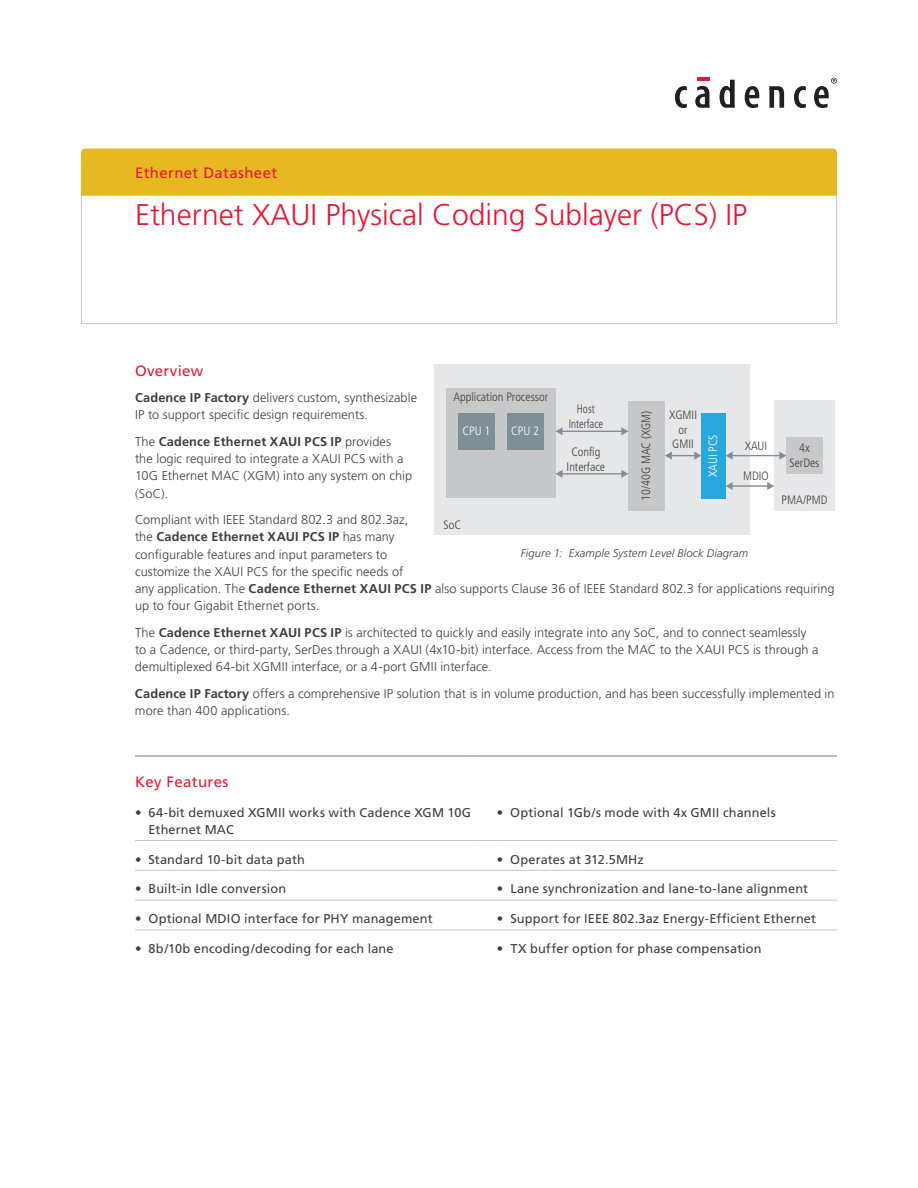
<style>
.page{position:relative;width:918px;height:1188px;background:#fff}
.page>*{position:absolute;margin:0;border:0;box-sizing:border-box;transform-origin:0 0}
.Title_Level_1{font:300 30px "Frutiger";color:#e51836}
.Body_Header_A{font:15px "Frutiger";letter-spacing:.025em;color:#e51836}
.Body{font:300 12.75px/17.2px "Frutiger";letter-spacing:.005em;color:#3e3e3f}
.t1{font:12.75px/17.2px "Frutiger";letter-spacing:.01em;color:#3e3e3f}
.t2{font:300 condensed 12.15px/14.5px "Frutiger";color:#3e3e3f;text-align:center}
.t3{font:300 condensed 12.15px "Frutiger";color:#fff}
.t4{font:300 condensed 12.15px/14.5px "Frutiger";color:#3e3e3f;text-align:center;scale:.89 1}
.t5{font:italic 300 11.25px "Frutiger";letter-spacing:.01em;color:#3e3e3f}
.s1{font-weight:700}
</style>
<div class="page">
<div style="left:81px;top:148px;width:756px;height:48px;background:#e6b821"></div>
<svg style="left:675px;top:86px;width:12px;height:22px"></svg>
<svg style="left:695px;top:78px;width:15px;height:30px"></svg>
<svg style="left:720px;top:80px;width:15px;height:28px"></svg>
<svg style="left:745px;top:86px;width:14px;height:22px"></svg>
<svg style="left:769px;top:86px;width:15px;height:22px"></svg>
<svg style="left:794px;top:86px;width:12px;height:22px"></svg>
<svg style="left:814px;top:78px;width:23px;height:30px"></svg>
<div style="left:616px;top:364px;width:61px;height:171px;background:#e6e7e9"></div>
<div style="left:628px;top:401px;width:37px;height:109px;background:#c7c8ca"></div>
<div style="left:434px;top:364px;width:182px;height:171px;background:#e6e7e9"></div>
<div style="left:446px;top:389px;width:110px;height:109px;background:#c7c8ca"></div>
<div style="left:458px;top:413px;width:37px;height:37px;background:#808e96"></div>
<div style="left:507px;top:413px;width:36px;height:37px;background:#808e96"></div>
<hr style="left:561px;top:431px;width:62px;height:1px;background:#bfbfbf">
<svg style="left:556px;top:427px;width:7px;height:8px"></svg>
<svg style="left:621px;top:427px;width:7px;height:8px"></svg>
<div style="left:774px;top:401px;width:61px;height:109px;background:#e6e7e9"></div>
<div style="left:677px;top:364px;width:73px;height:171px;background:#e6e7e9"></div>
<hr style="left:731px;top:455px;width:50px;height:1px;background:#bfbfbf">
<svg style="left:726px;top:452px;width:7px;height:8px"></svg>
<svg style="left:779px;top:452px;width:7px;height:8px"></svg>
<div style="left:786px;top:437px;width:37px;height:37px;background:#c7c8ca"></div>
<hr style="left:731px;top:485px;width:37px;height:2px;background:#bfbfbf">
<svg style="left:726px;top:482px;width:7px;height:8px"></svg>
<svg style="left:767px;top:482px;width:7px;height:8px"></svg>
<div style="left:701px;top:413px;width:25px;height:85px;background:#28a7df"></div>
<svg style="left:665px;top:452px;width:36px;height:8px"></svg>
<hr style="left:561px;top:473px;width:62px;height:2px;background:#bfbfbf">
<svg style="left:556px;top:470px;width:7px;height:8px"></svg>
<svg style="left:621px;top:470px;width:7px;height:8px"></svg>
<hr style="left:135px;top:840px;width:340px;height:1px;background:#c7c8ca">
<svg style="left:475px;top:840px;width:22px;height:1px"></svg>
<hr style="left:497px;top:840px;width:340px;height:1px;background:#c7c8ca">
<hr style="left:135px;top:870px;width:340px;height:1px;background:#c7c8ca">
<svg style="left:475px;top:870px;width:22px;height:1px"></svg>
<hr style="left:497px;top:870px;width:340px;height:1px;background:#c7c8ca">
<hr style="left:135px;top:900px;width:340px;height:1px;background:#c7c8ca">
<svg style="left:475px;top:900px;width:22px;height:1px"></svg>
<hr style="left:497px;top:900px;width:340px;height:1px;background:#c7c8ca">
<hr style="left:135px;top:930px;width:340px;height:1px;background:#c7c8ca">
<svg style="left:475px;top:930px;width:22px;height:1px"></svg>
<hr style="left:497px;top:930px;width:340px;height:1px;background:#c7c8ca">
<hr style="left:135px;top:755px;width:340px;height:2px;background:#808e96">
<hr style="left:475px;top:755px;width:22px;height:2px;background:#808e96">
<hr style="left:497px;top:755px;width:340px;height:2px;background:#808e96">
<p class="Body_Header_A" style="left:135px;top:164px;width:144px">Ethernet Datasheet</p>
<p class="Title_Level_1" style="left:135px;top:198px;width:614px">Ethernet XAUI Physical Coding Sublayer (PCS) IP</p>
<p class="Body_Header_A" style="left:135px;top:362px;width:70px">Overview</p>
<p class="Body" style="left:135px;top:389px;width:284px"><span class="s1">Cadence IP Factory</span> delivers custom, synthesizable<br>IP to support specific design requirements.</p>
<p class="Body" style="left:135px;top:433px;width:279px">The <span class="s1">Cadence Ethernet XAUI PCS IP</span> provides<br>the logic required to integrate a XAUI PCS with a 10G Ethernet MAC (XGM) into any system on chip (SoC).</p>
<p class="Body" style="left:135px;top:511px;width:701px">Compliant with IEEE Standard 802.3 and 802.3az,<br>the <span class="s1">Cadence Ethernet XAUI PCS IP</span> has many<br>configurable features and input parameters to<br>customize the XAUI PCS for the specific needs of<br>any application. The <span class="s1">Cadence Ethernet XAUI PCS IP</span> also supports Clause 36 of IEEE Standard 802.3 for applications requiring up to four Gigabit Ethernet ports.</p>
<p class="Body" style="left:135px;top:624px;width:685px">The <span class="s1">Cadence Ethernet XAUI PCS IP</span> is architected to quickly and easily integrate into any SoC, and to connect seamlessly to a Cadence, or third-party, SerDes through a XAUI (4x10-bit) interface. Access from the MAC to the XAUI PCS is through a demultiplexed 64-bit XGMII interface, or a 4-port GMII interface.</p>
<p class="Body" style="left:135px;top:685px;width:701px"><span class="s1">Cadence IP Factory</span> offers a comprehensive IP solution that is in volume production, and has been successfully implemented in more than 400 applications.</p>
<p class="t2" style="left:453px;top:390px;width:96px">Application Processor</p>
<p class="t3" style="left:463px;top:424px;width:29px">CPU 1</p>
<p class="t3" style="left:511px;top:424px;width:29px">CPU 2</p>
<p class="t4" style="left:569px;top:402px;width:40px">Host<br>Interface</p>
<p class="t2" style="left:669px;top:408px;width:29px">XGMII or<br>GMII</p>
<p class="t2" style="left:639px;top:501px;width:92px;rotate:-90deg">10/40G MAC (XGM)</p>
<p class="t3" style="left:706px;top:477px;width:44px;rotate:-90deg">XAUI PCS</p>
<p class="t2" style="left:745px;top:438px;width:24px">XAUI</p>
<p class="t2" style="left:790px;top:441px;width:31px">4x<br>SerDes</p>
<p class="t2" style="left:567px;top:445px;width:40px">Config<br>Interface</p>
<p class="t2" style="left:743px;top:469px;width:27px">MDIO</p>
<p class="t2" style="left:782px;top:493px;width:47px">PMA/PMD</p>
<p class="t2" style="left:444px;top:518px;width:19px">SoC</p>
<p class="t5" style="left:521px;top:547px;width:229px">Figure 1: Example System Level Block Diagram</p>
<p class="Body_Header_A" style="left:135px;top:773px;width:95px">Key Features</p>
<p class="t1" style="left:149px;top:804px;width:324px;text-indent:-14px">• 64-bit demuxed XGMII works with Cadence XGM 10G<br>Ethernet MAC</p>
<p class="t1" style="left:497px;top:804px;width:280px">• Optional 1Gb/s mode with 4x GMII channels</p>
<p class="t1" style="left:135px;top:851px;width:171px">• Standard 10-bit data path</p>
<p class="t1" style="left:497px;top:851px;width:149px">• Operates at 312.5MHz</p>
<p class="t1" style="left:135px;top:880px;width:153px">• Built-in Idle conversion</p>
<p class="t1" style="left:497px;top:880px;width:313px">• Lane synchronization and lane-to-lane alignment</p>
<p class="t1" style="left:135px;top:910px;width:299px">• Optional MDIO interface for PHY management</p>
<p class="t1" style="left:497px;top:910px;width:321px">• Support for IEEE 802.3az Energy-Efficient Ethernet</p>
<p class="t1" style="left:135px;top:940px;width:260px">• 8b/10b encoding/decoding for each lane</p>
<p class="t1" style="left:497px;top:940px;width:266px">• TX buffer option for phase compensation</p>
</div>
